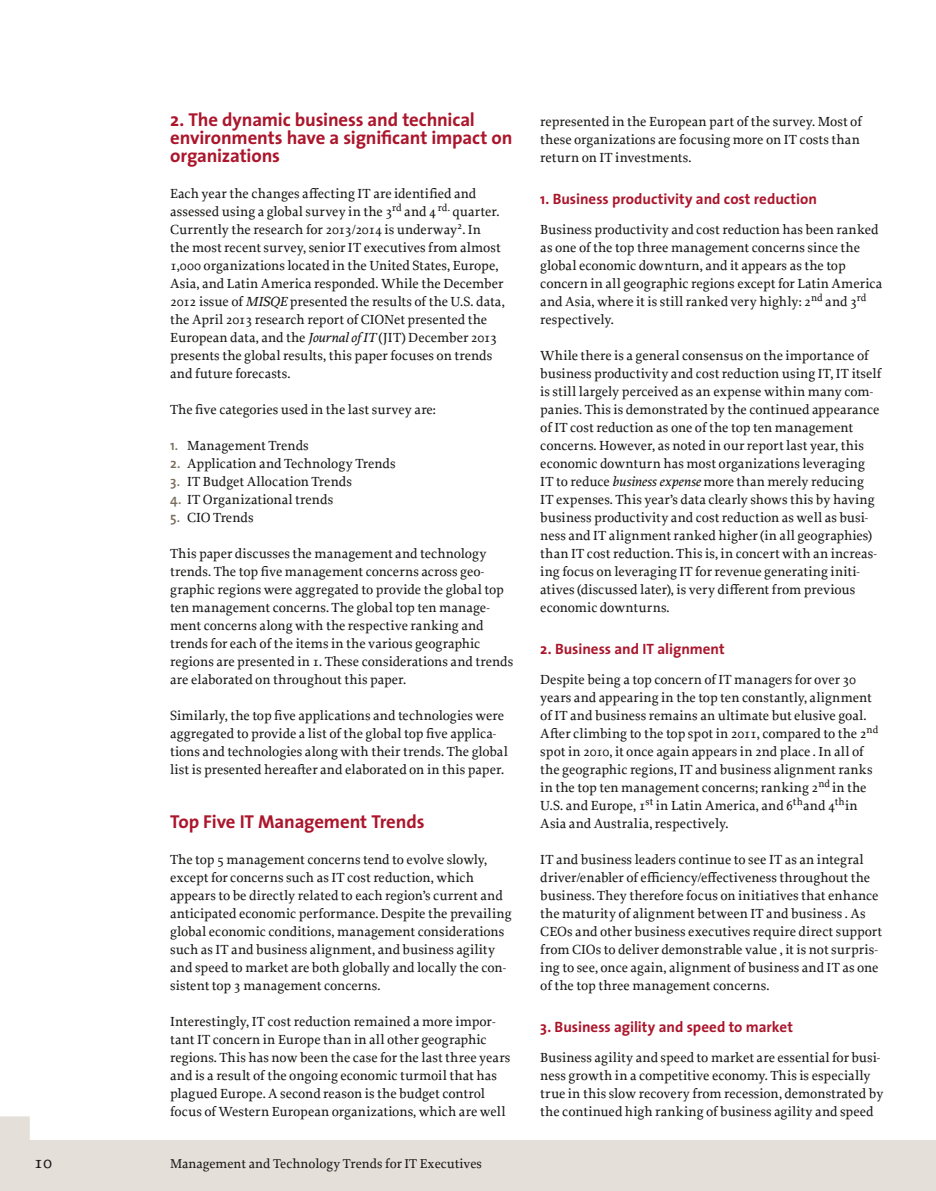
<style>
.page{position:relative;width:936px;height:1191px;background:#fff}
.page>*{position:absolute;margin:0;border:0;box-sizing:border-box;transform-origin:0 0}
.t1{font:700 18.75px/18px "The Sans";letter-spacing:-.01em;color:#ab162c}
.t2{font:500 18px "Proforma";color:#181716}
.t3{font:700 15px "The Sans";color:#ab162c}
.t4{font:500 13.8px/18px "Proforma";color:#181716}
.t5{font:500 13.5px "Proforma";color:#181716}
.s1{font-style:italic}
.s2{font-family:"The Sans";font-weight:600;color:#796c5b}
</style>
<div class="page">
<svg style="left:0;top:1116px;width:935px;height:75px;fill:#e4dfd9"></svg>
<h1 class="t1" style="left:170px;top:110px;width:344px">2. The dynamic business and technical environments have a significant impact on organizations</h1>
<p class="t4" style="left:170px;top:184px;width:336px">Each year the changes affecting IT are identified and assessed using a global survey in the 3<sup>rd</sup> and 4 <sup>rd.</sup> quarter.<br>Currently the research for 2013/2014 is underway<sup>2</sup>. In<br>the most recent survey, senior IT executives from almost 1,000 organizations located in the United States, Europe, Asia, and Latin America responded. While the December 2012 issue of <span class="s1">MISQE</span> presented the results of the U.S. data, the April 2013 research report of CIONet presented the European data, and the <span class="s1">Journal of IT</span> (JIT) December 2013 presents the global results, this paper focuses on trends and future forecasts.</p>
<p class="t4" style="left:170px;top:400px;width:267px">The five categories used in the last survey are:</p>
<p class="t4" style="left:170px;top:436px;width:140px"><span class="s2">1.</span> Management Trends</p>
<p class="t4" style="left:170px;top:454px;width:227px"><span class="s2">2.</span> Application and Technology Trends</p>
<p class="t4" style="left:170px;top:472px;width:183px"><span class="s2">3.</span> IT Budget Allocation Trends</p>
<p class="t4" style="left:170px;top:490px;width:164px"><span class="s2">4.</span> IT Organizational trends</p>
<p class="t4" style="left:170px;top:508px;width:85px"><span class="s2">5.</span> CIO Trends</p>
<p class="t4" style="left:170px;top:544px;width:344px">This paper discusses the management and technology trends. The top five management concerns across geo‑ graphic regions were aggregated to provide the global top ten management concerns. The global top ten manage‑ ment concerns along with the respective ranking and trends for each of the items in the various geographic regions are presented in 1. These considerations and trends are elaborated on throughout this paper.</p>
<p class="t4" style="left:170px;top:706px;width:339px">Similarly, the top five applications and technologies were aggregated to provide a list of the global top five applica‑ tions and technologies along with their trends. The global list is presented hereafter and elaborated on in this paper.</p>
<h1 class="t1" style="left:170px;top:812px;width:256px">Top Five IT Management Trends</h1>
<p class="t4" style="left:170px;top:850px;width:343px">The top 5 management concerns tend to evolve slowly, except for concerns such as IT cost reduction, which appears to be directly related to each region’s current and anticipated economic performance. Despite the prevailing global economic conditions, management considerations such as IT and business alignment, and business agility and speed to market are both globally and locally the con‑ sistent top 3 management concerns.</p>
<p class="t4" style="left:170px;top:1012px;width:342px">Interestingly, IT cost reduction remained a more impor‑ tant IT concern in Europe than in all other geographic regions. This has now been the case for the last three years and is a result of the ongoing economic turmoil that has plagued Europe. A second reason is the budget control focus of Western European organizations, which are well</p>
<h2 class="t2" style="left:34px;top:1151px;width:19px">10</h2>
<p class="t5" style="left:170px;top:1155px;width:313px">Management and Technology Trends for IT Executives</p>
<p class="t4" style="left:540px;top:112px;width:323px">represented in the European part of the survey. Most of these organizations are focusing more on IT costs than return on IT investments.</p>
<p class="t3" style="left:540px;top:186px;width:278px">1. Business productivity and cost reduction</p>
<p class="t4" style="left:540px;top:220px;width:343px">Business productivity and cost reduction has been ranked as one of the top three management concerns since the global economic downturn, and it appears as the top concern in all geographic regions except for Latin America and Asia, where it is still ranked very highly: 2<sup>nd</sup> and 3<sup>rd </sup>respectively.</p>
<p class="t4" style="left:540px;top:346px;width:342px">While there is a general consensus on the importance of business productivity and cost reduction using IT, IT itself is still largely perceived as an expense within many com‑ panies. This is demonstrated by the continued appearance of IT cost reduction as one of the top ten management concerns. However, as noted in our report last year, this economic downturn has most organizations leveraging IT to reduce <span class="s1">business expense</span> more than merely reducing<br>IT expenses. This year’s data clearly shows this by having business productivity and cost reduction as well as busi‑ ness and IT alignment ranked higher (in all geographies) than IT cost reduction. This is, in concert with an increas‑ ing focus on leveraging IT for revenue generating initi‑ atives (discussed later), is very different from previous economic downturns.</p>
<p class="t3" style="left:540px;top:636px;width:186px">2. Business and IT alignment</p>
<p class="t4" style="left:540px;top:670px;width:339px">Despite being a top concern of IT managers for over 30 years and appearing in the top ten constantly, alignment of IT and business remains an ultimate but elusive goal.<br>After climbing to the top spot in 2011, compared to the 2<sup>nd </sup>spot in 2010, it once again appears in 2nd place . In all of the geographic regions, IT and business alignment ranks in the top ten management concerns; ranking 2<sup>nd</sup> in the U.S. and Europe, 1<sup>st</sup> in Latin America, and 6<sup>th</sup>and 4<sup>th</sup>in Asia and Australia, respectively.</p>
<p class="t4" style="left:540px;top:850px;width:343px">IT and business leaders continue to see IT as an integral driver/enabler of efficiency/effectiveness throughout the business. They therefore focus on initiatives that enhance the maturity of alignment between IT and business . As CEOs and other business executives require direct support from CIOs to deliver demonstrable value , it is not surpris‑ ing to see, once again, alignment of business and IT as one of the top three management concerns.</p>
<p class="t3" style="left:540px;top:1014px;width:254px">3. Business agility and speed to market</p>
<p class="t4" style="left:540px;top:1048px;width:344px">Business agility and speed to market are essential for busi‑ ness growth in a competitive economy. This is especially true in this slow recovery from recession, demonstrated by the continued high ranking of business agility and speed</p>
</div>
